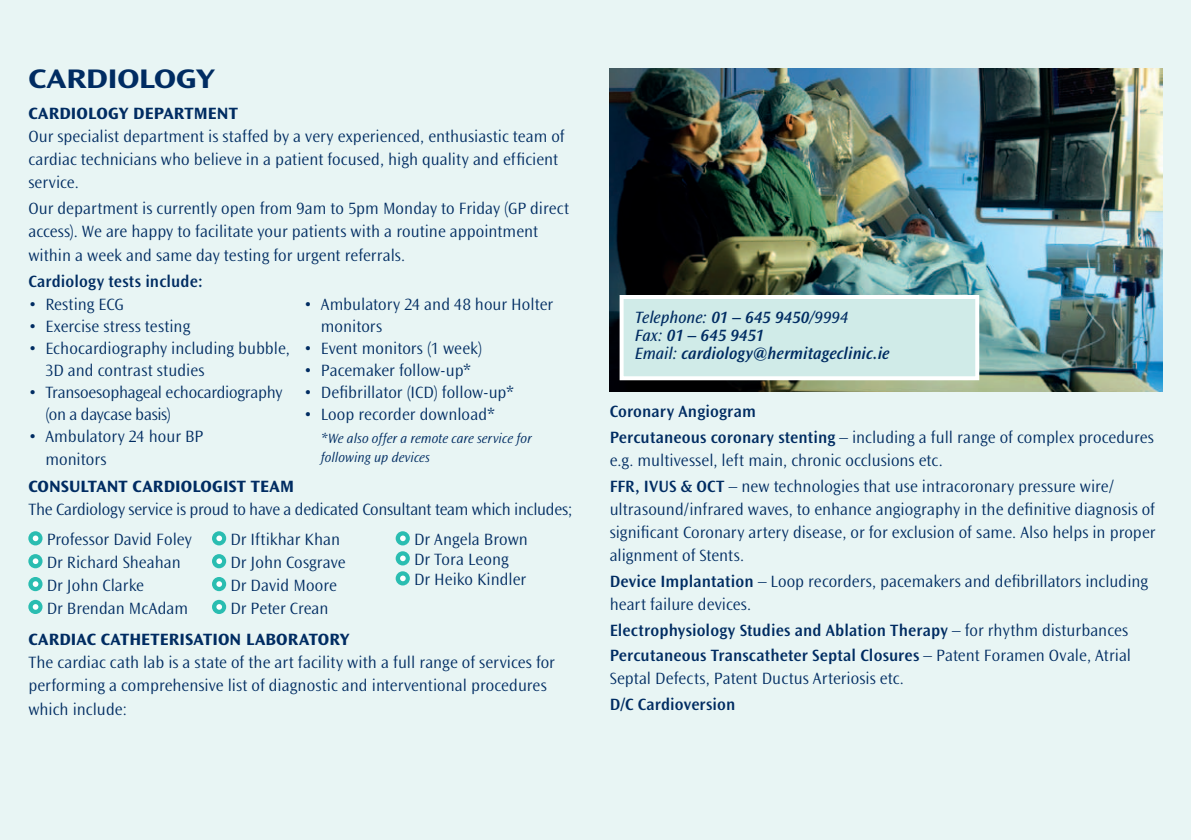
<style>
.page{position:relative;width:1191px;height:840px;background:#fff}
.page>*{position:absolute;margin:0;border:0;box-sizing:border-box;transform-origin:0 0}
.t1{font:700 expanded 28px "Ocean Sans Std";color:#002c62}
.t2{font:300 17px/23px "Ocean Sans Std";color:#002c62}
.t3{font:600 17px/25.8px "Ocean Sans Std";letter-spacing:.005em;color:#002c62}
.t4{font:700 semi-expanded 17px "Ocean Sans Std";letter-spacing:.01em;color:#002c62}
.t5{font:italic 600 17px/18px "Ocean Sans Std";color:#002c62}
.t6{font:italic 300 14px/18px "Ocean Sans Std";letter-spacing:.005em;color:#002c62}
.s1{font-weight:400}
.s2{font-weight:300}
.s3{font-weight:600}
</style>
<div class="page">
<div style="left:0;top:0;width:1191px;height:839px;background:#e8f5f4"></div>
<div style="left:28px;top:531px;width:15px;height:14px;background:#2abdb1;border-radius:50%"></div>
<svg style="left:33px;top:535px;width:5px;height:6px"></svg>
<svg style="left:28px;top:553px;width:15px;height:15px"></svg>
<svg style="left:33px;top:558px;width:5px;height:5px"></svg>
<svg style="left:28px;top:576px;width:15px;height:15px"></svg>
<svg style="left:33px;top:581px;width:5px;height:5px"></svg>
<svg style="left:28px;top:599px;width:15px;height:14px"></svg>
<svg style="left:33px;top:603px;width:5px;height:6px"></svg>
<div style="left:212px;top:531px;width:14px;height:14px;background:#2abdb1;border-radius:50%"></div>
<svg style="left:216px;top:535px;width:6px;height:6px"></svg>
<svg style="left:212px;top:553px;width:14px;height:15px"></svg>
<svg style="left:216px;top:558px;width:6px;height:5px"></svg>
<div style="left:212px;top:576px;width:14px;height:15px;background:#2abdb1;border-radius:50%"></div>
<svg style="left:216px;top:581px;width:6px;height:5px"></svg>
<div style="left:212px;top:599px;width:14px;height:14px;background:#2abdb1;border-radius:50%"></div>
<svg style="left:216px;top:604px;width:6px;height:5px"></svg>
<div style="left:396px;top:531px;width:14px;height:14px;background:#2abdb1;border-radius:50%"></div>
<svg style="left:400px;top:535px;width:6px;height:6px"></svg>
<div style="left:396px;top:551px;width:14px;height:14px;background:#2abdb1;border-radius:50%"></div>
<svg style="left:400px;top:555px;width:6px;height:6px"></svg>
<div style="left:396px;top:571px;width:14px;height:14px;background:#2abdb1;border-radius:50%"></div>
<svg style="left:400px;top:575px;width:6px;height:6px"></svg>
<img style="left:609px;top:68px;width:553px;height:323px">
<div style="left:621px;top:297px;width:356px;height:81px;background:#d0ebe8"></div>
<div style="left:619px;top:295px;width:360px;height:85px;border:4px solid #fff"></div>
<h1 class="t1" style="left:28px;top:63px;width:97px">CARDIOLO</h1>
<h1 class="t1" style="left:176px;top:63px;width:40px">GY</h1>
<p class="t4" style="left:28px;top:104px;width:53px">CARDIOLOGY</p>
<p class="t4" style="left:133px;top:104px;width:86px">DEPARTMENT</p>
<p class="t2" style="left:28px;top:125px;width:538px">Our specialist department is staffed by a very experienced, enthusiastic team of cardiac technicians who believe in a patient focused, high quality and efficient service.</p>
<p class="t2" style="left:28px;top:197px;width:542px;line-height:23.6px">Our department is currently open from 9am to 5pm Monday to Friday (GP direct access). We are happy to facilitate your patients with a routine appointment within a week and same day testing for urgent referrals.</p>
<p class="t3" style="left:28px;top:269px;width:176px">Cardiology tests include:</p>
<p class="t2" style="left:28px;top:293px;width:97px">• Resting ECG</p>
<p class="t2" style="left:28px;top:315px;width:163px">• Exercise stress testing</p>
<p class="t2" style="left:45px;top:338px;width:246px;line-height:22px;text-indent:-17px">• Echocardiography including bubble,<br>3D and contrast studies</p>
<p class="t2" style="left:45px;top:382px;width:239px;line-height:22px;text-indent:-17px">• Transoesophageal echocardiography (on a daycase basis)</p>
<p class="t2" style="left:45px;top:426px;width:159px;line-height:22px;text-indent:-17px">• Ambulatory 24 hour BP monitors</p>
<p class="t2" style="left:321px;top:294px;width:234px;line-height:22px;text-indent:-17px">• Ambulatory 24 and 48 hour Holter monitors</p>
<p class="t2" style="left:304px;top:337px;width:180px">• Event monitors (1 week)</p>
<p class="t2" style="left:304px;top:359px;width:169px">• Pacemaker follow-up*</p>
<p class="t2" style="left:304px;top:381px;width:212px">• Defibrillator (ICD) follow-up*</p>
<p class="t2" style="left:304px;top:403px;width:193px">• Loop recorder download*</p>
<p class="t6" style="left:321px;top:430px;width:212px">*We also offer a remote care service for following up devices</p>
<p class="t4" style="left:28px;top:476px;width:63px">CONSULTANT</p>
<p class="t4" style="left:133px;top:476px;width:53px">CARDIOLOGI</p>
<p class="t4" style="left:229px;top:476px;width:67px">STTEAM</p>
<p class="t2" style="left:47px;top:494px;width:527px;line-height:30.2px;text-indent:-18px">The Cardiology service is proud to have a dedicated Consultant team which includes;<br>Professor David Foley</p>
<p class="t2" style="left:47px;top:551px;width:143px">Dr Richard Sheahan<br>Dr John Clarke<br>Dr Brendan McAdam</p>
<p class="t2" style="left:230px;top:528px;width:117px">Dr Iftikhar Khan<br>Dr John Cosgrave<br>Dr David Moore<br>Dr Peter Crean</p>
<p class="t2" style="left:414px;top:529px;width:115px;line-height:20px">Dr Angela Brown<br>Dr Tora Leong<br>Dr Heiko Kindler</p>
<p class="t4" style="left:28px;top:629px;width:176px">CARDIAC CATHETE RISATION</p>
<p class="t4" style="left:246px;top:629px;width:105px">LABORATO RY</p>
<p class="t2" style="left:28px;top:650px;width:528px;line-height:23.6px">The cardiac cath lab is a state of the art facility with a full range of services for performing a comprehensive list of diagnostic and interventional procedures which include:</p>
<p class="t5" style="left:635px;top:308px;width:256px"><span class="s1">Telephone:</span> 01 – 645 9450<span class="s1">/9994<br>Fax:</span> 01 – 645 9451<br><span class="s1">Email:</span> cardiology@hermitageclinic.ie</p>
<p class="t3" style="left:609px;top:398px;width:546px">Coronary Angiogram<br>Percutaneous coronary stenting <span class="s2">– including a full range of complex procedures</span></p>
<p class="t2" style="left:609px;top:447px;width:506px;line-height:25.8px">e.g. multivessel, left main, chronic occlusions etc.<br><span class="s3">FFR, IVUS &amp; OCT</span> – new technologies that use intracoronary pressure wire/</p>
<p class="t2" style="left:609px;top:497px;width:547px;text-align:justify">ultrasound/infrared waves, to enhance angiography in the definitive diagnosis of significant Coronary artery disease, or for exclusion of same. Also helps in proper alignment of Stents.</p>
<p class="t2" style="left:609px;top:569px;width:540px"><span class="s3">Device Implantation</span> – Loop recorders, pacemakers and defibrillators including heart failure devices.</p>
<p class="t3" style="left:609px;top:617px;width:523px">Electrophysiology Studies and Ablation Therapy <span class="s2">– for rhythm disturbances<br></span>Percutaneous Transcatheter Septal Closures <span class="s2">– Patent Foramen Ovale, Atrial</span></p>
<p class="t2" style="left:609px;top:667px;width:296px">Septal Defects, Patent Ductus Arteriosis etc.</p>
<p class="t3" style="left:609px;top:691px;width:127px">D/C Cardioversion</p>
</div>
